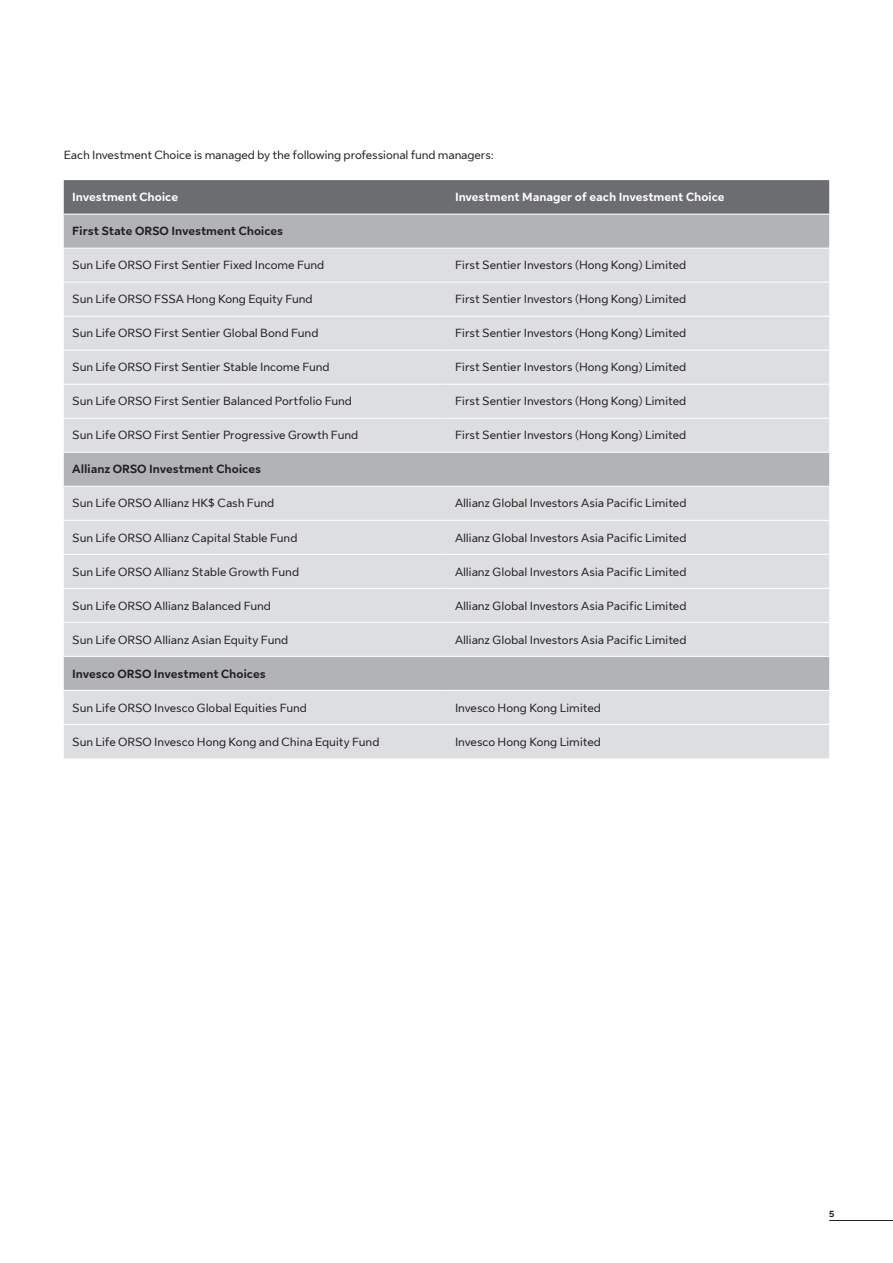
<style>
.page{position:relative;width:893px;height:1263px;background:#fff}
.page>*{position:absolute;margin:0;border:0;box-sizing:border-box;transform-origin:0 0}
.Inside_Text_-_E1{font:12px "Sun Life New Text";letter-spacing:-.01em;color:#231f20}
.t1{font:700 12px "Sun Life New Text";letter-spacing:-.005em;color:#231f20}
.t2{font:700 12px "Sun Life New Text";letter-spacing:-.005em;color:#fff}
.t3{font:700 9px "Sun Life New Text";color:#231f20}
</style>
<div class="page">
<hr style="left:829px;top:1220px;width:64px;height:1px;background:#231f20">
<div style="left:64px;top:180px;width:765px;height:34px;background:#6c6d70"></div>
<div style="left:64px;top:215px;width:765px;height:33px;background:#b2b3b7"></div>
<svg style="left:64px;top:249px;width:765px;height:509px;background:#d7d8da"></svg>
<hr style="left:64px;top:282px;width:382px;height:1px;background:#fff">
<hr style="left:446px;top:282px;width:383px;height:1px;background:#fff">
<hr style="left:64px;top:316px;width:382px;height:1px;background:#fff">
<hr style="left:446px;top:316px;width:383px;height:1px;background:#fff">
<hr style="left:64px;top:350px;width:382px;height:1px;background:#fff">
<hr style="left:446px;top:350px;width:383px;height:1px;background:#fff">
<hr style="left:64px;top:384px;width:382px;height:1px;background:#fff">
<hr style="left:446px;top:384px;width:383px;height:1px;background:#fff">
<hr style="left:64px;top:418px;width:382px;height:1px;background:#fff">
<hr style="left:446px;top:418px;width:383px;height:1px;background:#fff">
<hr style="left:64px;top:452px;width:382px;height:1px;background:#fff">
<hr style="left:446px;top:452px;width:383px;height:1px;background:#fff">
<hr style="left:64px;top:486px;width:382px;height:1px;background:#fff">
<hr style="left:446px;top:486px;width:383px;height:1px;background:#fff">
<hr style="left:64px;top:520px;width:382px;height:1px;background:#fff">
<hr style="left:446px;top:520px;width:383px;height:1px;background:#fff">
<hr style="left:64px;top:554px;width:382px;height:1px;background:#fff">
<hr style="left:446px;top:554px;width:383px;height:1px;background:#fff">
<hr style="left:64px;top:588px;width:382px;height:1px;background:#fff">
<hr style="left:446px;top:588px;width:383px;height:1px;background:#fff">
<hr style="left:64px;top:622px;width:382px;height:1px;background:#fff">
<hr style="left:446px;top:622px;width:383px;height:1px;background:#fff">
<hr style="left:64px;top:656px;width:382px;height:1px;background:#fff">
<hr style="left:446px;top:656px;width:383px;height:1px;background:#fff">
<hr style="left:64px;top:690px;width:382px;height:1px;background:#fff">
<hr style="left:446px;top:690px;width:383px;height:1px;background:#fff">
<hr style="left:64px;top:724px;width:382px;height:1px;background:#fff">
<hr style="left:446px;top:724px;width:383px;height:1px;background:#fff">
<p class="Inside_Text_-_E1" style="left:64px;top:147px;width:432px">Each Investment Choice is managed by the following professional fund managers:</p>
<p class="t2" style="left:72px;top:189px;width:107px">Investment Choice</p>
<p class="t2" style="left:455px;top:189px;width:271px">Investment Manager of each Investment Choice</p>
<p class="t1" style="left:72px;top:223px;width:212px">First State ORSO Investment Choices</p>
<p class="Inside_Text_-_E1" style="left:72px;top:257px;width:254px">Sun Life ORSO First Sentier Fixed Income Fund</p>
<p class="Inside_Text_-_E1" style="left:455px;top:257px;width:233px">First Sentier Investors (Hong Kong) Limited</p>
<p class="Inside_Text_-_E1" style="left:72px;top:291px;width:242px">Sun Life ORSO FSSA Hong Kong Equity Fund</p>
<p class="Inside_Text_-_E1" style="left:455px;top:291px;width:233px">First Sentier Investors (Hong Kong) Limited</p>
<p class="Inside_Text_-_E1" style="left:72px;top:325px;width:248px">Sun Life ORSO First Sentier Global Bond Fund</p>
<p class="Inside_Text_-_E1" style="left:455px;top:325px;width:233px">First Sentier Investors (Hong Kong) Limited</p>
<p class="Inside_Text_-_E1" style="left:72px;top:359px;width:259px">Sun Life ORSO First Sentier Stable Income Fund</p>
<p class="Inside_Text_-_E1" style="left:455px;top:359px;width:233px">First Sentier Investors (Hong Kong) Limited</p>
<p class="Inside_Text_-_E1" style="left:72px;top:393px;width:281px">Sun Life ORSO First Sentier Balanced Portfolio Fund</p>
<p class="Inside_Text_-_E1" style="left:455px;top:393px;width:233px">First Sentier Investors (Hong Kong) Limited</p>
<p class="Inside_Text_-_E1" style="left:72px;top:427px;width:287px">Sun Life ORSO First Sentier Progressive Growth Fund</p>
<p class="Inside_Text_-_E1" style="left:455px;top:427px;width:233px">First Sentier Investors (Hong Kong) Limited</p>
<p class="t1" style="left:72px;top:461px;width:190px">Allianz ORSO Investment Choices</p>
<p class="Inside_Text_-_E1" style="left:72px;top:495px;width:203px">Sun Life ORSO Allianz HK$ Cash Fund</p>
<p class="Inside_Text_-_E1" style="left:455px;top:495px;width:233px">Allianz Global Investors Asia Pacific Limited</p>
<p class="Inside_Text_-_E1" style="left:72px;top:529px;width:227px">Sun Life ORSO Allianz Capital Stable Fund</p>
<p class="Inside_Text_-_E1" style="left:455px;top:529px;width:233px">Allianz Global Investors Asia Pacific Limited</p>
<p class="Inside_Text_-_E1" style="left:72px;top:563px;width:228px">Sun Life ORSO Allianz Stable Growth Fund</p>
<p class="Inside_Text_-_E1" style="left:455px;top:563px;width:233px">Allianz Global Investors Asia Pacific Limited</p>
<p class="Inside_Text_-_E1" style="left:72px;top:597px;width:200px">Sun Life ORSO Allianz Balanced Fund</p>
<p class="Inside_Text_-_E1" style="left:455px;top:597px;width:233px">Allianz Global Investors Asia Pacific Limited</p>
<p class="Inside_Text_-_E1" style="left:72px;top:631px;width:217px">Sun Life ORSO Allianz Asian Equity Fund</p>
<p class="Inside_Text_-_E1" style="left:455px;top:631px;width:233px">Allianz Global Investors Asia Pacific Limited</p>
<p class="t1" style="left:72px;top:665px;width:195px">Invesco ORSO Investment Choices</p>
<p class="Inside_Text_-_E1" style="left:72px;top:699px;width:236px">Sun Life ORSO Invesco Global Equities Fund</p>
<p class="Inside_Text_-_E1" style="left:455px;top:699px;width:147px">Invesco Hong Kong Limited</p>
<p class="Inside_Text_-_E1" style="left:72px;top:733px;width:309px">Sun Life ORSO Invesco Hong Kong and China Equity Fund</p>
<p class="Inside_Text_-_E1" style="left:455px;top:733px;width:147px">Invesco Hong Kong Limited</p>
<p class="t3" style="left:829px;top:1208px;width:7px">5</p>
</div>
